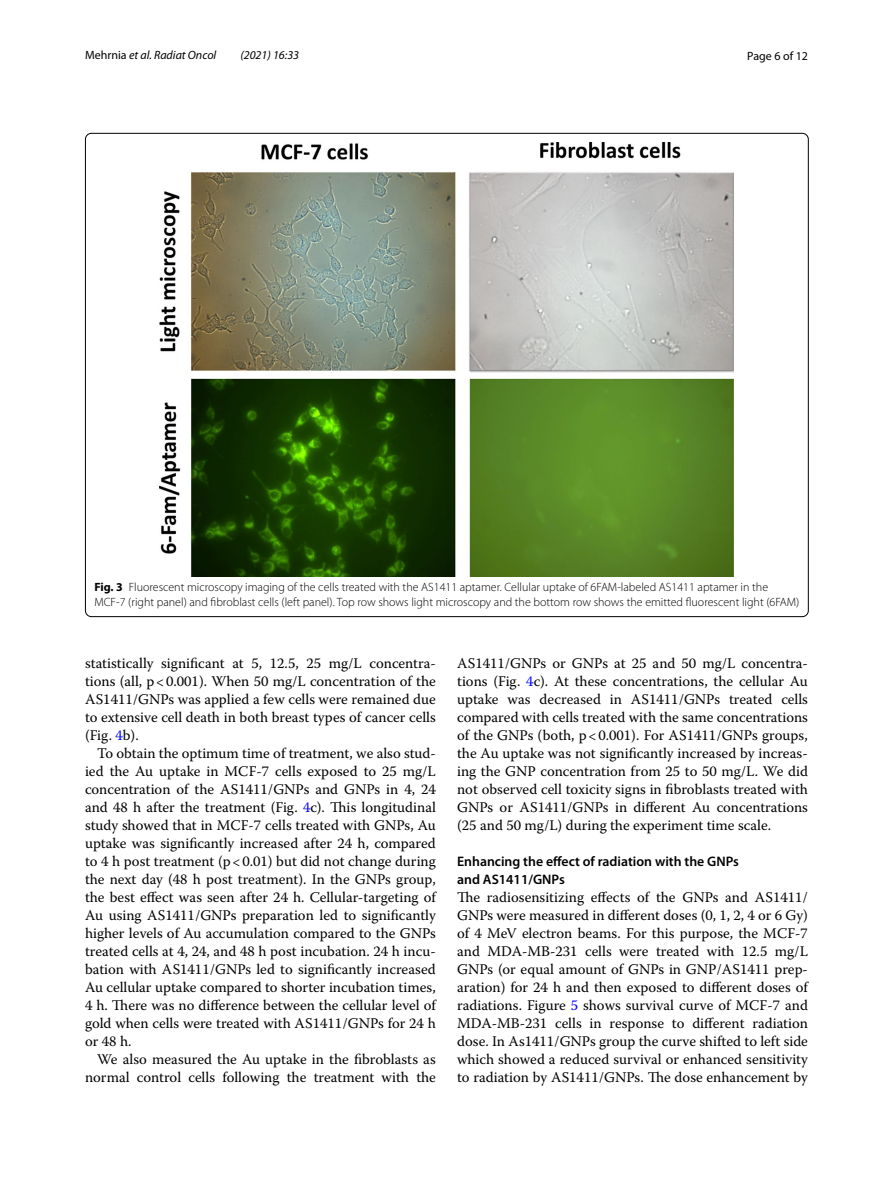
<style>
.page{position:relative;width:893px;height:1187px;background:#fff}
.page>*{position:absolute;margin:0;border:0;box-sizing:border-box;transform-origin:0 0}
.t1{font:14.7px/18px "Warnock Pro";color:#000;text-align:justify}
.t2{font:600 13.8px/18px "Myriad Pro";color:#000}
.t3{font:300 12px/15px "Myriad Pro";color:#000}
.t4{font:italic 12px "Myriad Pro";color:#000}
.t5{font:12px "Myriad Pro";color:#000}
.s1{font-style:normal}
.s2{font-weight:700}
.s3{color:#00f}
</style>
<div class="page">
<img style="left:160px;top:142px;width:574px;height:434px">
<p class="t4" style="left:85px;top:48px;width:133px"><span class="s1">Mehrnia</span> et al. Radiat Oncol</p>
<p class="t4" style="left:240px;top:48px;width:60px">(2021) 16:33</p>
<p class="t5" style="left:747px;top:48px;width:62px">Page 6 of 12</p>
<p class="t3" style="left:94px;top:580px;width:706px"><span class="s2">Fig. 3</span> Fluorescent microscopy imaging of the cells treated with the AS1411 aptamer. Cellular uptake of 6FAM-labeled AS1411 aptamer in the<br>MCF-7 (right panel) and fibroblast cells (left panel). Top row shows light microscopy and the bottom row shows the emitted fluorescent light (6FAM)</p>
<p class="t1" style="left:85px;top:654px;width:352px">statistically significant at 5, 12.5, 25 mg/L concentra&shy;tions (all, p&lt;0.001). When 50 mg/L concentration of the AS1411/GNPs was applied a few cells were remained due to extensive cell death in both breast types of cancer cells (Fig. <span class="s3">4</span>b).</p>
<p class="t1" style="left:85px;top:744px;width:352px;text-indent:12px">To obtain the optimum time of treatment, we also stud&shy;ied the Au uptake in MCF-7 cells exposed to 25 mg/L concentration of the AS1411/GNPs and GNPs in 4, 24 and 48 h after the treatment (Fig. <span class="s3">4</span>c). This longitudinal study showed that in MCF-7 cells treated with GNPs, Au uptake was significantly increased after 24 h, compared to 4 h post treatment (p&lt;0.01) but did not change during the next day (48 h post treatment). In the GNPs group, the best effect was seen after 24 h. Cellular-targeting of Au using AS1411/GNPs preparation led to significantly higher levels of Au accumulation compared to the GNPs treated cells at 4, 24, and 48 h post incubation. 24 h incu&shy;bation with AS1411/GNPs led to significantly increased Au cellular uptake compared to shorter incubation times, 4 h. There was no difference between the cellular level of gold when cells were treated with AS1411/GNPs for 24 h or 48 h.</p>
<p class="t1" style="left:85px;top:1050px;width:352px;text-align:right">We also measured the Au uptake in the fibroblasts as normal control cells following the treatment with the</p>
<p class="t1" style="left:457px;top:654px;width:352px">AS1411/GNPs or GNPs at 25 and 50 mg/L concentra&shy;tions (Fig. <span class="s3">4</span>c). At these concentrations, the cellular Au uptake was decreased in AS1411/GNPs treated cells compared with cells treated with the same concentrations of the GNPs (both, p&lt;0.001). For AS1411/GNPs groups, the Au uptake was not significantly increased by increas&shy;ing the GNP concentration from 25 to 50 mg/L. We did not observed cell toxicity signs in fibroblasts treated with GNPs or AS1411/GNPs in different Au concentrations (25 and 50 mg/L) during the experiment time scale.</p>
<p class="t2" style="left:457px;top:852px;width:283px">Enhancing the effect of radiation with the GNPs and AS1411/GNPs</p>
<p class="t1" style="left:457px;top:888px;width:352px">The radiosensitizing effects of the GNPs and AS1411/ GNPs were measured in different doses (0, 1, 2, 4 or 6 Gy) of 4 MeV electron beams. For this purpose, the MCF-7 and MDA-MB-231 cells were treated with 12.5 mg/L GNPs (or equal amount of GNPs in GNP/AS1411 prep&shy;aration) for 24 h and then exposed to different doses of radiations. Figure <span class="s3">5</span> shows survival curve of MCF-7 and MDA-MB-231 cells in response to different radiation dose. In As1411/GNPs group the curve shifted to left side which showed a reduced survival or enhanced sensitivity to radiation by AS1411/GNPs. The dose enhancement by</p>
</div>
